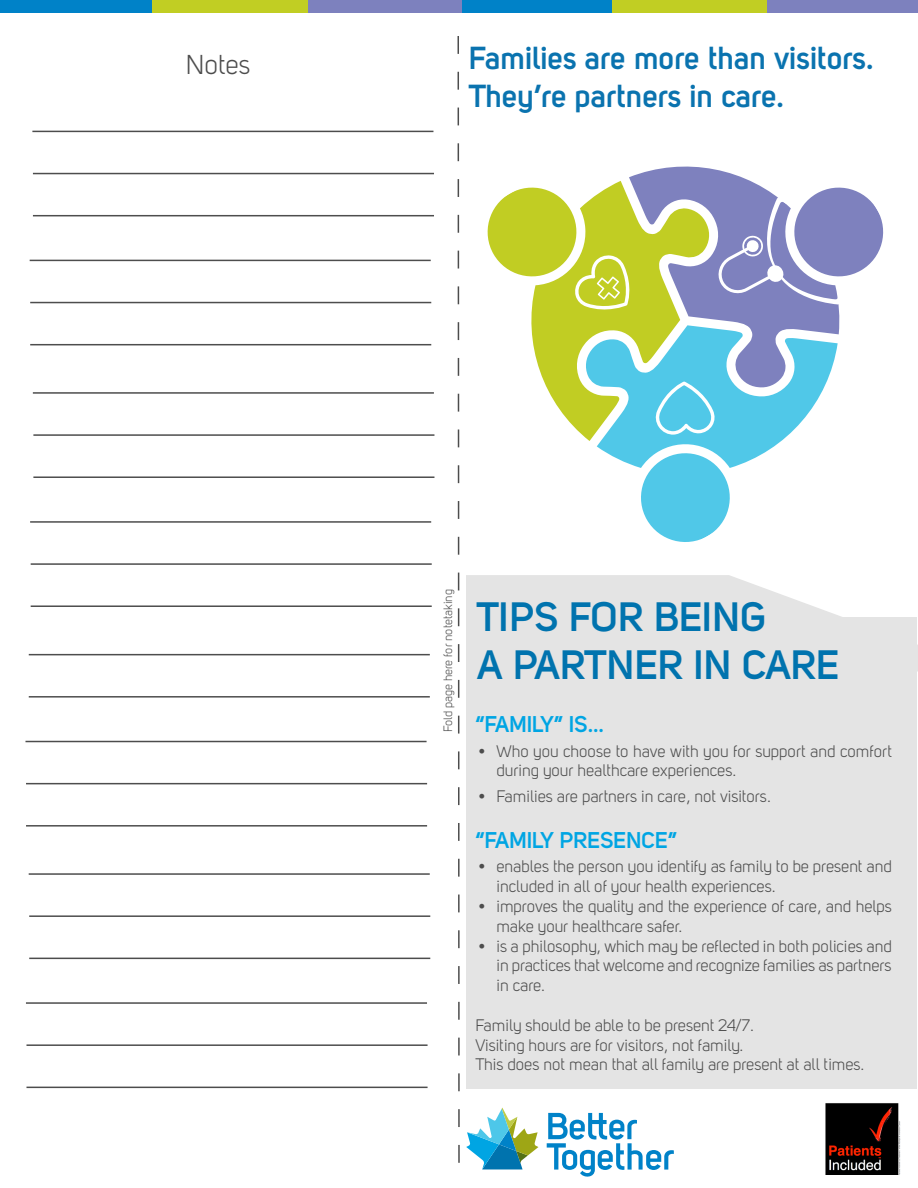
<style>
.page{position:relative;width:918px;height:1188px;background:#fff}
.page>*{position:absolute;margin:0;border:0;box-sizing:border-box;transform-origin:0 0}
.t1{font:700 40.5px "Uni Sans Semi";color:#0073ae}
.t2{font:700 31.5px "Uni Sans Semi";color:#0a73af}
.t3{font:27px "Uni Sans Book";color:#4d4d4d}
.t4{font:700 22.5px "Uni Sans Semi";letter-spacing:-.01em;color:#00a5e3}
.t5{font:16.5px/19.8px "Uni Sans Book";color:#4d4d4d}
.t6{font:12px "Uni Sans Book";color:#4d4d4d}
</style>
<div class="page">
<div style="left:466px;top:617px;width:451px;height:571px;background:#e4e4e4"></div>
<div style="left:459px;top:0;width:154px;height:13px;background:#0082c8"></div>
<div style="left:612px;top:0;width:155px;height:13px;background:#c1ce23"></div>
<div style="left:767px;top:0;width:151px;height:13px;background:#7d81be"></div>
<div style="left:0;top:1089px;width:917px;height:99px;background:#fff"></div>
<img style="left:889px;top:1103px;width:12px;height:72px">
<div style="left:0;top:0;width:154px;height:13px;background:#0082c8"></div>
<div style="left:153px;top:0;width:155px;height:13px;background:#c1ce23"></div>
<div style="left:308px;top:0;width:153px;height:13px;background:#7d81be"></div>
<svg style="left:457px;top:36px;width:432px;height:1141px"></svg>
<hr style="left:32px;top:131px;width:401px;height:1px;background:#4d4d4d">
<hr style="left:33px;top:173px;width:401px;height:1px;background:#4d4d4d">
<hr style="left:33px;top:215px;width:401px;height:1px;background:#4d4d4d">
<hr style="left:30px;top:260px;width:401px;height:1px;background:#4d4d4d">
<hr style="left:30px;top:302px;width:401px;height:1px;background:#4d4d4d">
<hr style="left:30px;top:344px;width:401px;height:1px;background:#4d4d4d">
<hr style="left:33px;top:392px;width:401px;height:2px;background:#4d4d4d">
<hr style="left:33px;top:434px;width:401px;height:2px;background:#4d4d4d">
<hr style="left:33px;top:476px;width:401px;height:2px;background:#4d4d4d">
<hr style="left:30px;top:521px;width:401px;height:2px;background:#4d4d4d">
<hr style="left:31px;top:563px;width:401px;height:2px;background:#4d4d4d">
<hr style="left:31px;top:605px;width:401px;height:2px;background:#4d4d4d">
<hr style="left:29px;top:654px;width:401px;height:1px;background:#4d4d4d">
<hr style="left:29px;top:696px;width:401px;height:2px;background:#4d4d4d">
<hr style="left:25px;top:741px;width:402px;height:1px;background:#4d4d4d">
<hr style="left:26px;top:783px;width:401px;height:1px;background:#4d4d4d">
<hr style="left:26px;top:825px;width:401px;height:2px;background:#4d4d4d">
<hr style="left:29px;top:873px;width:401px;height:2px;background:#4d4d4d">
<hr style="left:29px;top:915px;width:401px;height:2px;background:#4d4d4d">
<hr style="left:29px;top:958px;width:401px;height:1px;background:#4d4d4d">
<hr style="left:26px;top:1002px;width:401px;height:2px;background:#4d4d4d">
<hr style="left:26px;top:1044px;width:402px;height:2px;background:#4d4d4d">
<hr style="left:26px;top:1087px;width:402px;height:1px;background:#4d4d4d">
<p class="t3" style="left:186px;top:50px;width:66px">Notes</p>
<p class="t2" style="left:469px;top:39px;width:406px">Families are more than visitors.</p>
<p class="t2" style="left:469px;top:77px;width:317px">They’re partners in care.</p>
<p class="t6" style="left:441px;top:732px;width:145px;rotate:-90deg">Fold page here for notetaking</p>
<p class="t1" style="left:477px;top:592px;width:292px">TIPS FOR BEING</p>
<p class="t1" style="left:477px;top:641px;width:364px">A PARTNER IN CARE</p>
<p class="t4" style="left:476px;top:711px;width:130px">“FAMILY” IS...</p>
<p class="t5" style="left:496px;top:741px;width:397px;text-indent:-18px">• Who you choose to have with you for support and comfort during your healthcare experiences.</p>
<p class="t5" style="left:478px;top:786px;width:294px">• Families are partners in care, not visitors.</p>
<p class="t4" style="left:476px;top:827px;width:204px">“FAMILY PRESENCE”</p>
<p class="t5" style="left:496px;top:857px;width:397px;text-indent:-18px">• enables the person you identify as family to be present and included in all of your health experiences.</p>
<p class="t5" style="left:496px;top:896px;width:397px;text-indent:-18px">• improves the quality and the experience of care, and helps make your healthcare safer.</p>
<p class="t5" style="left:496px;top:936px;width:397px;text-align:justify;text-indent:-18px">• is a philosophy, which may be reflected in both policies and in practices that welcome and recognize families as partners in care.</p>
<p class="t5" style="left:476px;top:1015px;width:280px">Family should be able to be present 24/7.</p>
<p class="t5" style="left:476px;top:1035px;width:269px">Visiting hours are for visitors, not family.</p>
<p class="t5" style="left:476px;top:1055px;width:390px">This does not mean that all family are present at all times.</p>
</div>
